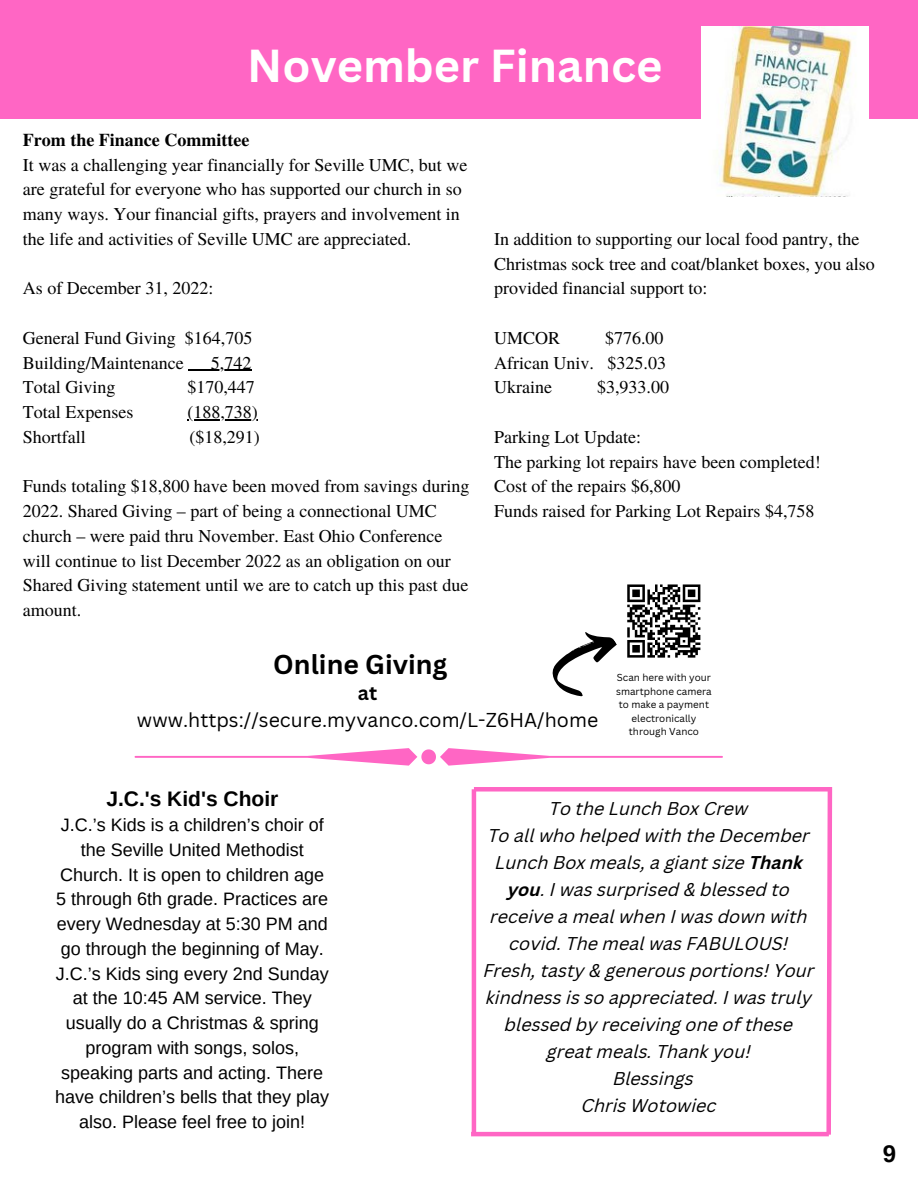
<style>
.page{position:relative;width:918px;height:1188px;background:#fff}
.page>*{position:absolute;margin:0;border:0;box-sizing:border-box;transform-origin:0 0}
.t1{font:700 45px "Canva Sans";color:#fff}
.t2{font:700 26.55px "Canva Sans";color:#000}
.t3{font:700 24px "Arimo";color:#000}
.t4{font:700 21px "Arimo";color:#000}
.t5{font:19.5px "Canva Sans";color:#000}
.t6{font:700 19.5px "Canva Sans";color:#000}
.t7{font:18px/24.8px "Te X Gyre Termes";color:#000}
.t8{font:18px/24.8px "Arimo";color:#000;text-align:center}
.t9{font:italic 18px/27px "Canva Sans";color:#000;text-align:center}
.t10{font:700 18px "Te X Gyre Termes";color:#000}
.t11{font:9.9px/13.5px "Canva Sans";color:#000;text-align:center}
.s1{font-weight:700}
</style>
<div class="page">
<div style="left:0;top:0;width:918px;height:119px;background:#ff66c4"></div>
<svg style="left:188px;top:370px;width:23px;height:1px"></svg>
<hr style="left:211px;top:370px;width:40px;height:1px;background:#000">
<hr style="left:187px;top:419px;width:71px;height:1px;background:#000">
<img style="left:702px;top:26px;width:166px;height:170px">
<svg style="left:552px;top:584px;width:149px;height:113px"></svg>
<svg style="left:135px;top:748px;width:588px;height:18px"></svg>
<div style="left:474px;top:787px;width:358px;height:5px;background:#ff66c4"></div>
<hr style="left:472px;top:789px;width:4px;height:346px;background:#ff66c4">
<svg style="left:824px;top:787px;width:9px;height:350px"></svg>
<hr style="left:471px;top:1132px;width:358px;height:4px;background:#ff66c4">
<h1 class="t1" style="left:247px;top:34px;width:417px">November Finance</h1>
<p class="t10" style="left:23px;top:126px;width:228px">From the Finance Committee</p>
<p class="t7" style="left:23px;top:151px;width:446px">It was a challenging year financially for Seville UMC, but we are grateful for everyone who has supported our church in so many ways. Your financial gifts, prayers and involvement in the life and activities of Seville UMC are appreciated.</p>
<p class="t7" style="left:23px;top:275px;width:192px">As of December 31, 2022:</p>
<p class="t7" style="left:23px;top:325px;width:231px">General Fund Giving $164,705<br>Building/Maintenance</p>
<p class="t7" style="left:211px;top:349px;width:42px">5,742</p>
<p class="t7" style="left:23px;top:374px;width:94px">Total Giving</p>
<p class="t7" style="left:187px;top:374px;width:69px">$170,447</p>
<p class="t7" style="left:23px;top:399px;width:112px">Total Expenses</p>
<p class="t7" style="left:187px;top:399px;width:72px">(188,738)</p>
<p class="t7" style="left:23px;top:424px;width:64px">Shortfall</p>
<p class="t7" style="left:189px;top:424px;width:72px">($18,291)</p>
<p class="t7" style="left:23px;top:473px;width:448px">Funds totaling $18,800 have been moved from savings during 2022. Shared Giving – part of being a connectional UMC church – were paid thru November. East Ohio Conference will continue to list December 2022 as an obligation on our Shared Giving statement until we are to catch up this past due amount.</p>
<p class="t7" style="left:494px;top:226px;width:382px">In addition to supporting our local food pantry, the<br>Christmas sock tree and coat/blanket boxes, you also provided financial support to:</p>
<p class="t7" style="left:494px;top:325px;width:68px">UMCOR</p>
<p class="t7" style="left:494px;top:325px;width:173px;text-indent:111px">$776.00<br>African Univ. $325.03<br>Ukraine</p>
<p class="t7" style="left:597px;top:374px;width:73px">$3,933.00</p>
<p class="t7" style="left:494px;top:424px;width:328px">Parking Lot Update:<br>The parking lot repairs have been completed!<br>Cost of the repairs $6,800<br>Funds raised for Parking Lot Repairs $4,758</p>
<h2 class="t2" style="left:273px;top:646px;width:176px">Online Giving</h2>
<p class="t6" style="left:358px;top:679px;width:21px">at</p>
<p class="t5" style="left:137px;top:707px;width:463px">www.https://secure.myvanco.com/L-Z6HA/home</p>
<p class="t11" style="left:616px;top:671px;width:97px">Scan here with your smartphone camera to make a payment electronically through Vanco</p>
<p class="t4" style="left:106px;top:787px;width:174px">J.C.'s Kid's Choir</p>
<p class="t8" style="left:55px;top:812px;width:275px">J.C.’s Kids is a children’s choir of the Seville United Methodist<br>Church. It is open to children age<br>5 through 6th grade. Practices are every Wednesday at 5:30 PM and go through the beginning of May.<br>J.C.’s Kids sing every 2nd Sunday at the 10:45 AM service. They usually do a Christmas &amp; spring program with songs, solos, speaking parts and acting. There have children’s bells that they play also. Please feel free to join!</p>
<p class="t9" style="left:483px;top:797px;width:332px">To the Lunch Box Crew<br>To all who helped with the December<br>Lunch Box meals, a giant size <span class="s1">Thank you</span>. I was surprised &amp; blessed to receive a meal when I was down with covid. The meal was FABULOUS!<br>Fresh, tasty &amp; generous portions! Your kindness is so appreciated. I was truly blessed by receiving one of these great meals. Thank you!<br>Blessings<br>Chris Wotowiec</p>
<h3 class="t3" style="left:883px;top:1140px;width:15px">9</h3>
</div>
